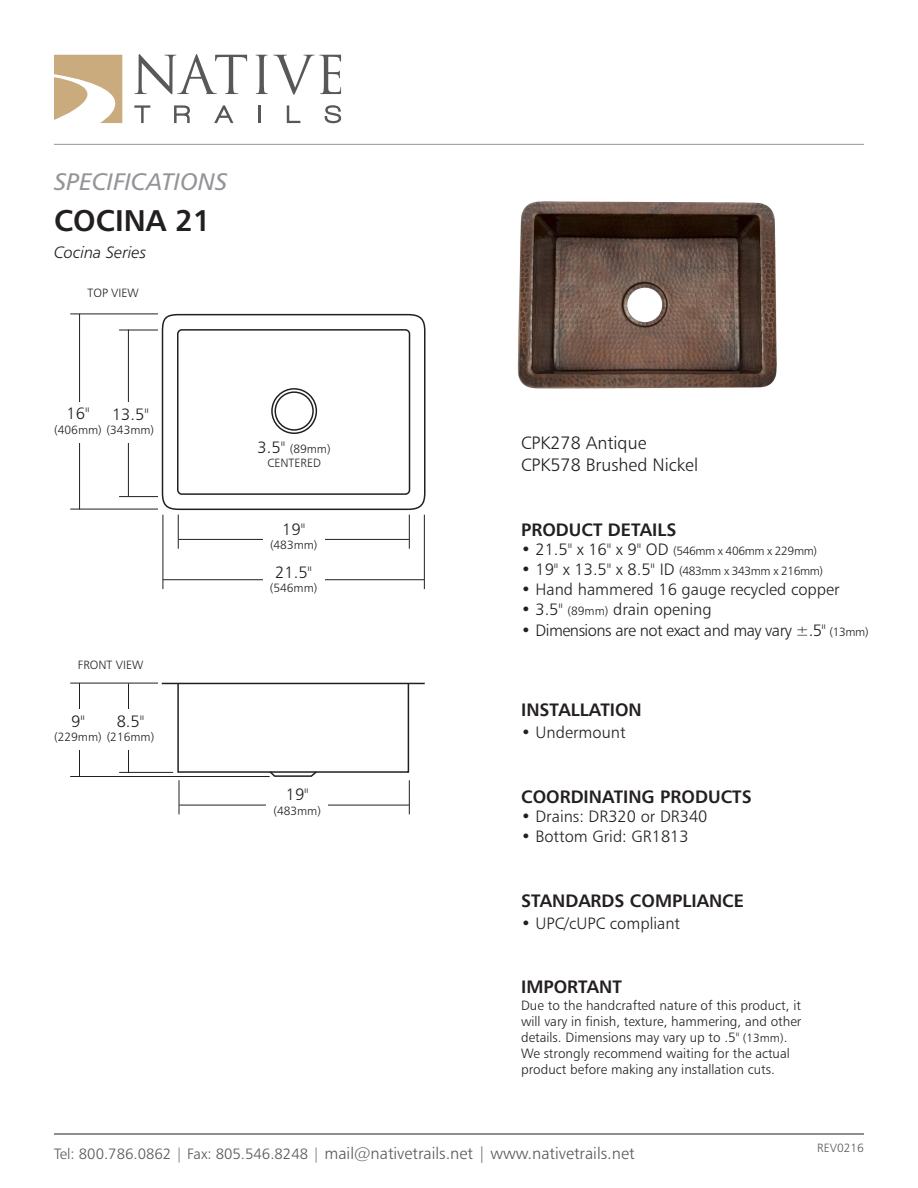
<style>
.page{position:relative;width:918px;height:1188px;background:#fff}
.page>*{position:absolute;margin:0;border:0;box-sizing:border-box;transform-origin:0 0}
.t1{font:30px "Humanist 777 BT Bold B";color:#231f20}
.t2{font:24px "Humanist 777 BT Italic B";color:#939598}
.t3{font:18px "Humanist 777 BT Bold B";color:#231f20}
.t4{font:18px "Humanist 777 BT Light B";color:#231f20}
.t5{font:16.5px "Humanist 777 BT Light B";color:#231f20}
.t6{font:16.5px "Humanist 777 BT Light B";color:#57585a}
.t7{font:16.5px "Humanist 777 BT Light B";letter-spacing:-.03em;color:#231f20}
.t8{font:16.5px "Humanist 777 BT Light Italic B";color:#231f20}
.t9{font:13.5px "Humanist 777 BT Light B";color:#231f20}
.t10{font:12px "Humanist 777 BT Light B";color:#231f20}
.t11{font:12px "Humanist 777 BT Light B";letter-spacing:-.03em;color:#231f20}
.t12{font:12px "Humanist 777 BT Light B";color:#57585a}
.s1{font-size:16.5px}
.s2{font-size:12px}
.s3{font-size:15px}
</style>
<div class="page">
<hr style="left:54px;top:1134px;width:810px;height:1px;background:#231f20">
<hr style="left:54px;top:144px;width:810px;height:1px;background:#939598">
<img style="left:517px;top:201px;width:260px;height:188px">
<svg style="left:256px;top:55px;width:85px;height:40px"></svg>
<svg style="left:258px;top:105px;width:2px;height:18px"></svg>
<svg style="left:287px;top:105px;width:13px;height:18px"></svg>
<svg style="left:325px;top:105px;width:16px;height:18px"></svg>
<svg style="left:54px;top:54px;width:193px;height:69px"></svg>
<hr style="left:70px;top:314px;width:88px;height:1px;background:#231f20">
<hr style="left:70px;top:509px;width:88px;height:1px;background:#231f20">
<hr style="left:79px;top:314px;width:1px;height:195px;background:#231f20">
<hr style="left:119px;top:330px;width:39px;height:1px;background:#231f20">
<hr style="left:119px;top:496px;width:39px;height:1px;background:#231f20">
<hr style="left:128px;top:330px;width:1px;height:166px;background:#231f20">
<div style="left:100px;top:403px;width:61px;height:40px;background:#fff"></div>
<div style="left:53px;top:402px;width:50px;height:40px;background:#fff"></div>
<hr style="left:163px;top:515px;width:1px;height:74px;background:#231f20">
<hr style="left:163px;top:579px;width:261px;height:1px;background:#231f20">
<hr style="left:178px;top:515px;width:1px;height:34px;background:#231f20">
<hr style="left:409px;top:515px;width:1px;height:34px;background:#231f20">
<hr style="left:179px;top:539px;width:230px;height:1px;background:#231f20">
<div style="left:263px;top:565px;width:61px;height:40px;background:#fff"></div>
<div style="left:263px;top:522px;width:61px;height:40px;background:#fff"></div>
<hr style="left:424px;top:515px;width:1px;height:74px;background:#231f20">
<svg style="left:161px;top:313px;width:265px;height:198px"></svg>
<hr style="left:162px;top:683px;width:263px;height:1px;background:#231f20">
<svg style="left:270px;top:773px;width:46px;height:4px"></svg>
<hr style="left:70px;top:683px;width:88px;height:1px;background:#231f20">
<hr style="left:70px;top:776px;width:200px;height:1px;background:#231f20">
<hr style="left:79px;top:683px;width:1px;height:94px;background:#231f20">
<hr style="left:119px;top:772px;width:54px;height:1px;background:#231f20">
<hr style="left:128px;top:683px;width:1px;height:90px;background:#231f20">
<div style="left:100px;top:710px;width:61px;height:40px;background:#fff"></div>
<div style="left:53px;top:710px;width:50px;height:40px;background:#fff"></div>
<hr style="left:179px;top:780px;width:1px;height:34px;background:#231f20">
<hr style="left:409px;top:780px;width:1px;height:34px;background:#231f20">
<hr style="left:179px;top:805px;width:230px;height:1px;background:#231f20">
<div style="left:267px;top:788px;width:61px;height:40px;background:#fff"></div>
<div style="left:271px;top:388px;width:46px;height:46px;border:2px solid #231f20;border-radius:50%"></div>
<div style="left:275px;top:391px;width:39px;height:40px;border:2px solid #231f20;border-radius:50%"></div>
<div style="left:177px;top:683px;width:232px;height:90px;border:2px solid #231f20"></div>
<p class="t2" style="left:54px;top:166px;width:175px">SPECIFICATIONS</p>
<p class="t1" style="left:54px;top:202px;width:158px">COCINA 21</p>
<p class="t8" style="left:54px;top:242px;width:94px">Cocina Series</p>
<p class="t10" style="left:88px;top:286px;width:53px">TOP VIEW</p>
<p class="t5" style="left:67px;top:404px;width:24px">16"</p>
<p class="t5" style="left:112px;top:404px;width:38px">13.5"</p>
<p class="t10" style="left:54px;top:422px;width:101px">(406mm) (343mm)</p>
<p class="t10" style="left:78px;top:657px;width:67px">FRONT VIEW</p>
<p class="t5" style="left:71px;top:711px;width:15px">9"</p>
<p class="t5" style="left:117px;top:711px;width:29px">8.5"</p>
<p class="t10" style="left:54px;top:730px;width:102px">(229mm) (216mm)</p>
<p class="t10" style="left:258px;top:441px;width:75px"><span class="s1">3.5"</span> (89mm)</p>
<p class="t10" style="left:267px;top:455px;width:55px">CENTERED</p>
<p class="t5" style="left:282px;top:519px;width:24px">19"</p>
<p class="t10" style="left:270px;top:537px;width:49px">(483mm)</p>
<p class="t5" style="left:275px;top:562px;width:38px">21.5"</p>
<p class="t10" style="left:270px;top:581px;width:49px">(546mm)</p>
<p class="t5" style="left:286px;top:784px;width:24px">19"</p>
<p class="t10" style="left:273px;top:803px;width:49px">(483mm)</p>
<p class="t4" style="left:521px;top:432px;width:127px">CPK278 Antique</p>
<p class="t4" style="left:521px;top:454px;width:178px">CPK578 Brushed Nickel</p>
<p class="t3" style="left:521px;top:518px;width:157px">PRODUCT DETAILS</p>
<p class="t11" style="left:521px;top:544px;width:298px"><span class="s1">• 21.5" x 16" x 9" OD</span> (546mm x 406mm x 229mm)</p>
<p class="t11" style="left:521px;top:564px;width:304px"><span class="s1">• 19" x 13.5" x 8.5" ID</span> (483mm x 343mm x 216mm)</p>
<p class="t5" style="left:521px;top:579px;width:320px">• Hand hammered 16 gauge recycled copper</p>
<p class="t5" style="left:521px;top:599px;width:192px">• 3.5" <span class="s2">(89mm)</span> drain opening</p>
<p class="t7" style="left:521px;top:621px;width:349px">• Dimensions are not exact and may vary ±.5" <span class="s2">(13mm)</span></p>
<p class="t3" style="left:521px;top:699px;width:122px">INSTALLATION</p>
<p class="t5" style="left:521px;top:722px;width:106px">• Undermount</p>
<p class="t3" style="left:521px;top:785px;width:232px">COORDINATING PRODUCTS</p>
<p class="t5" style="left:521px;top:807px;width:188px">• Drains: DR320 or DR340</p>
<p class="t5" style="left:521px;top:826px;width:169px">• Bottom Grid: GR1813</p>
<p class="t3" style="left:521px;top:889px;width:224px">STANDARDS COMPLIANCE</p>
<p class="t5" style="left:521px;top:913px;width:161px">• UPC/cUPC compliant</p>
<p class="t3" style="left:521px;top:976px;width:102px">IMPORTANT</p>
<p class="t9" style="left:521px;top:997px;width:281px">Due to the handcrafted nature of this product, it</p>
<p class="t9" style="left:521px;top:1013px;width:282px">will vary in finish, texture, hammering, and other</p>
<p class="t9" style="left:521px;top:1029px;width:268px">details. Dimensions may vary up to .5" <span class="s2">(13mm)</span>.</p>
<p class="t9" style="left:521px;top:1045px;width:270px">We strongly recommend waiting for the actual</p>
<p class="t9" style="left:521px;top:1061px;width:255px">product before making any installation cuts.</p>
<p class="t6" style="left:54px;top:1143px;width:582px"><span class="s3">Tel: 800.786.0862 | Fax: 805.546.8248 |</span> mail@nativetrails.net | www.nativetrails.net</p>
<p class="t12" style="left:817px;top:1141px;width:48px">REV0216</p>
</div>
